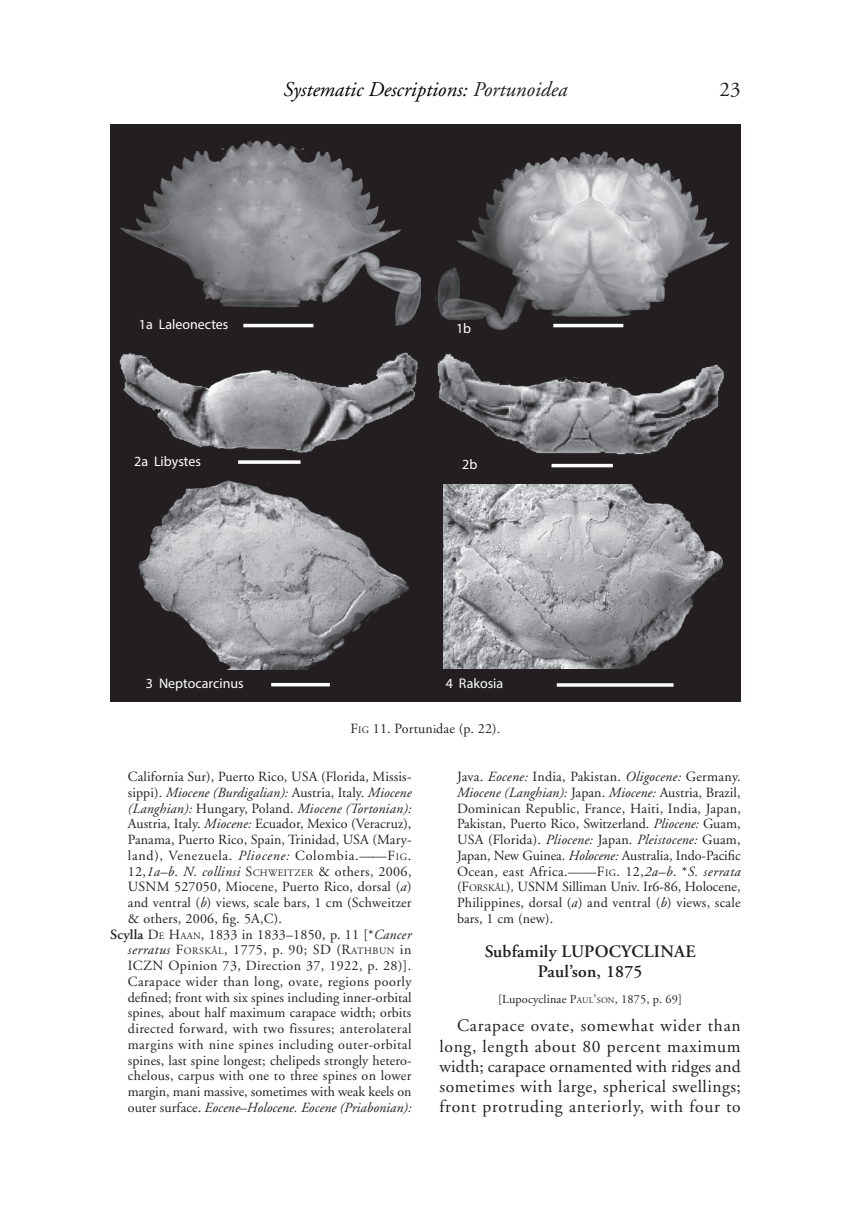
<style>
.page{position:relative;width:851px;height:1213px;background:#fff}
.page>*{position:absolute;margin:0;border:0;box-sizing:border-box;transform-origin:0 0}
.t1{font:italic 21px "Adobe Garamond";color:#000}
.t2{font:21px "Adobe Garamond";color:#231f20}
.a_text_1{font:17.5px/20.1px "Adobe Garamond";letter-spacing:.04em;color:#231f20;text-align:justify}
.head_2{font:600 17.5px/20.1px "Adobe Garamond";letter-spacing:.015em;color:#231f20;text-align:center}
.a_text_2{font:14px/15.8px "Adobe Garamond";letter-spacing:.005em;color:#231f20;text-align:justify}
.a_text_2a{font:14px/15.8px "Adobe Garamond";letter-spacing:.015em;color:#231f20;text-align:justify}
.t3{font:14px "Myriad Pro";color:#fff}
.fig_cap_last_line{font:14px "Adobe Garamond";letter-spacing:.015em;color:#231f20}
.address{font:12.25px "Adobe Garamond";letter-spacing:.01em;color:#231f20}
.s1{color:#231f20}
.s2{font-style:inherit}
.s3{font-size:9.8px}
.s4{font-size:12.25px}
.s5{font-style:italic}
.s6{font-weight:600}
.s7{font-size:8.58px}
</style>
<div class="page">
<div style="left:110px;top:124px;width:630px;height:578px;background:#231f20"></div>
<img style="left:120px;top:140px;width:301px;height:188px">
<hr style="left:243px;top:324px;width:70px;height:3px;background:#fff">
<img style="left:435px;top:151px;width:294px;height:179px">
<hr style="left:553px;top:324px;width:70px;height:3px;background:#fff">
<img style="left:119px;top:352px;width:299px;height:101px">
<svg style="left:238px;top:460px;width:62px;height:4px"></svg>
<img style="left:437px;top:353px;width:287px;height:102px">
<hr style="left:551px;top:464px;width:61px;height:3px;background:#fff">
<img style="left:138px;top:480px;width:271px;height:190px">
<hr style="left:271px;top:683px;width:59px;height:3px;background:#fff">
<img style="left:444px;top:484px;width:280px;height:184px">
<svg style="left:556px;top:683px;width:117px;height:4px"></svg>
<h1 class="t1" style="left:283px;top:78px;width:285px">Systematic Descriptions: <span class="s1">Portunoidea</span></h1>
<h1 class="t2" style="left:719px;top:78px;width:23px">23</h1>
<p class="t3" style="left:139px;top:316px;width:91px">1a Laleonectes</p>
<p class="t3" style="left:456px;top:320px;width:17px">1b</p>
<p class="t3" style="left:134px;top:452px;width:68px">2a Libystes</p>
<p class="t3" style="left:462px;top:456px;width:17px">2b</p>
<p class="t3" style="left:146px;top:675px;width:99px">3 Neptocarcinus</p>
<p class="t3" style="left:446px;top:675px;width:59px">4 Rakosia</p>
<p class="fig_cap_last_line" style="left:350px;top:721px;width:151px"><span class="s2">F</span><span class="s3">IG</span> 11. Portun<span class="s4">i</span>dae (p. 22).</p>
<p class="a_text_2a" style="left:128px;top:769px;width:285px">California Sur), Puerto Rico, USA (Florida, Missis&shy;sippi). <span class="s5">Miocene (Burdigalian):</span> Austria, Italy. <span class="s5">Miocene (Langhian):</span> Hungary, Poland. <span class="s5">Miocene (Tortonian):<br></span>Austria, Italy. <span class="s5">Miocene:</span> Ecuador, Mexico (Veracruz), Panama, Puerto Rico, Spain, Trinidad, USA (Mary&shy;land), Venezuela. <span class="s5">Pliocene:</span> Colombia.——<span class="s2">F</span><span class="s3">IG</span><span class="s2">.<br></span>12,<span class="s5">1a–b</span>. <span class="s5">N. collinsi</span> <span class="s2">S</span><span class="s3">CHWEITZER</span> &amp; others, 2006, USNM 527050, Miocene, Puerto Rico, dorsal (<span class="s5">a</span>) and ventral (<span class="s5">b</span>) views, scale bars, 1 cm (Schweitzer &amp; others, 2006, fig. 5A,C).</p>
<p class="a_text_2" style="left:128px;top:926px;width:285px;text-indent:-18px"><span class="s6">Scylla</span> <span class="s2">D</span><span class="s3">E</span> <span class="s2">H</span><span class="s3">AAN</span>, 1833 in 1833–1850, p. 11 [*<span class="s5">Cancer serratus</span> <span class="s2">F</span><span class="s3">ORSKÅL</span>, 1775, p. 90; SD (<span class="s2">R</span><span class="s3">ATHBUN</span> in ICZN Opinion 73, Direction 37, 1922, p. 28)].<br>Carapace wider than long, ovate, regions poorly defined; front with six spines including inner-orbital spines, about half maximum carapace width; orbits directed forward, with two fissures; anterolateral margins with nine spines including outer-orbital spines, last spine longest; chelipeds strongly hetero&shy;chelous, carpus with one to three spines on lower margin, mani massive, sometimes with weak keels on outer surface. <span class="s5">Eocene–Holocene. Eocene (Priabonian):</span></p>
<p class="a_text_2" style="left:457px;top:769px;width:285px">Java. <span class="s5">Eocene:</span> India, Pakistan. <span class="s5">Oligocene:</span> Germany.<br><span class="s5">Miocene (Langhian):</span> Japan. <span class="s5">Miocene:</span> Austria, Brazil, Dominican Republic, France, Haiti, India, Japan, Pakistan, Puerto Rico, Switzerland. <span class="s5">Pliocene:</span> Guam, USA (Florida). <span class="s5">Pliocene:</span> Japan. <span class="s5">Pleistocene:</span> Guam, Japan, New Guinea. <span class="s5">Holocene:</span> Australia, Indo-Pacific Ocean, east Africa.——<span class="s2">F</span><span class="s3">IG</span>. 12,<span class="s5">2a–b</span>. *<span class="s5">S. serrata </span>(<span class="s2">F</span><span class="s3">ORSKÅL</span><span class="s2">)</span><span class="s5">,</span> USNM Silliman Univ. Ir6-86, Holocene, Philippines, dorsal (<span class="s5">a</span>) and ventral (<span class="s5">b</span>) views, scale bars, 1 cm (new).</p>
<p class="head_2" style="left:484px;top:942px;width:212px">Subfamily LUPOCYCLINAE<br>Paul’son, 1875</p>
<p class="address" style="left:498px;top:992px;width:185px">[Lupocyclinae <span class="s2">P</span><span class="s7">AUL</span><span class="s2">’</span><span class="s7">SON</span>, 1875, p. 69]</p>
<p class="a_text_1" style="left:439px;top:1016px;width:303px;text-indent:18px">Carapace ovate, somewhat wider than long, length about 80 percent maximum width; carapace ornamented with ridges and sometimes with large, spherical swellings; front protruding anteriorly, with four to</p>
</div>
